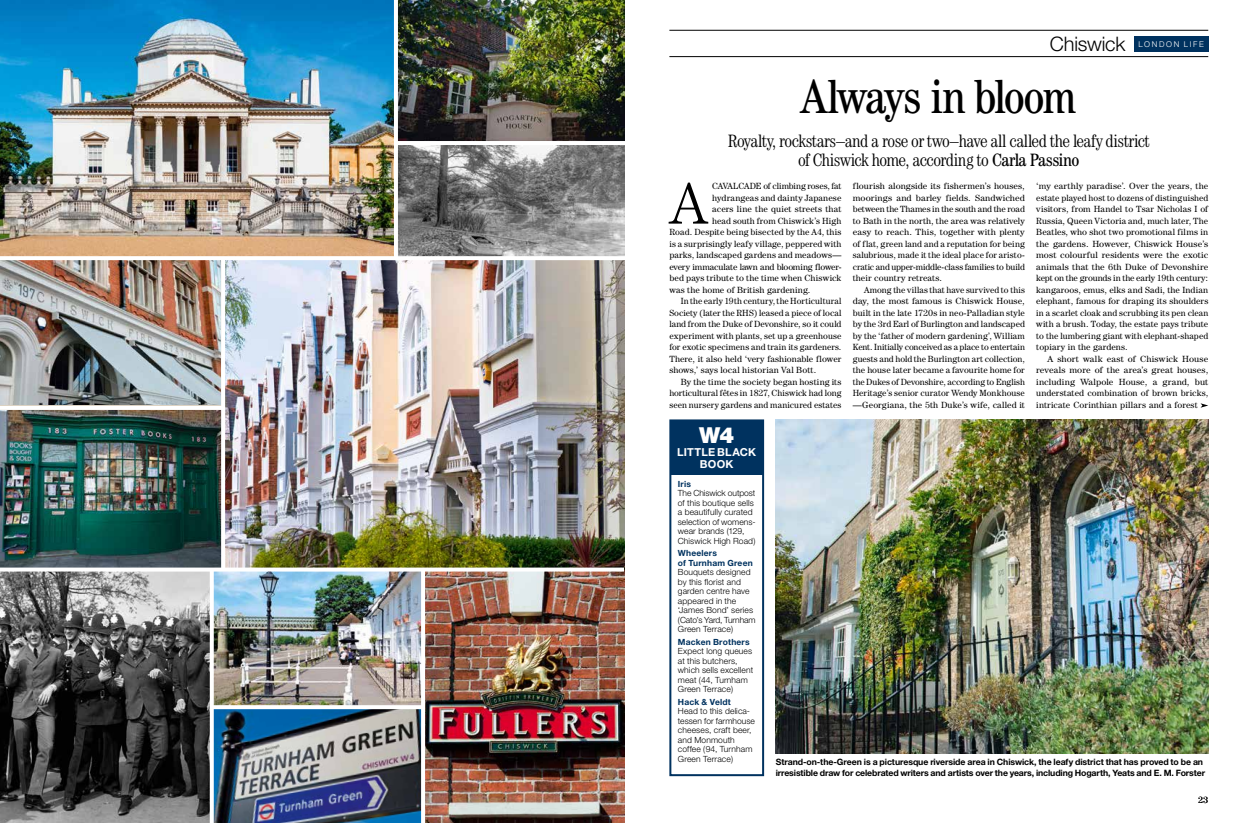
<style>
.page{position:relative;width:1248px;height:823px;background:#fff}
.page>*{position:absolute;margin:0;border:0;box-sizing:border-box;transform-origin:0 0}
.t1{font:300 59.4px "Century IT Cby BT";color:#000}
.t2{font:condensed 48px "Century IT Cby BT";letter-spacing:-.025em;color:#000}
.t3{font:900 22px "Helvetica Neue LT Std";color:#fff}
.t4{font:300 20px "Helvetica Neue";letter-spacing:-.01em;color:#000}
.t5{font:300 condensed 18px/19px "Century IT Cby BT";letter-spacing:-.02em;color:#000;text-align:center}
.t6{font:700 11px/12px "Helvetica Neue";letter-spacing:.015em;color:#fff;text-align:center}
.t7{font:9px/11.5px "Century IT Cby BT";letter-spacing:.01em;color:#000;text-align:justify}
.t8{font:9px "Century IT Cby BT";letter-spacing:-.01em;color:#000}
.t9{font:700 8.8px/11.5px "Helvetica Neue";letter-spacing:-.015em;color:#000}
.t10{font:300 8.5px/9.5px "Helvetica Neue";letter-spacing:.01em;color:#000}
.t11{font:700 8.5px/9.5px "Helvetica Neue";letter-spacing:.02em;color:#00325f}
.t12{font:300 8px "Helvetica Neue";letter-spacing:.21em;color:#fff}
.s1{font-weight:400}
</style>
<div class="page">
<div style="left:1133px;top:36px;width:75px;height:15px;background:#00325f"></div>
<hr style="left:669px;top:56px;width:539px;height:1px;background:#000">
<hr style="left:669px;top:30px;width:539px;height:1px;background:#000">
<img style="left:425px;top:571px;width:199px;height:251px">
<img style="left:214px;top:571px;width:207px;height:251px">
<img style="left:0;top:571px;width:210px;height:251px">
<img style="left:398px;top:145px;width:226px;height:111px">
<img style="left:398px;top:0;width:226px;height:141px">
<img style="left:0;top:260px;width:221px;height:145px">
<img style="left:225px;top:260px;width:399px;height:307px">
<img style="left:0;top:410px;width:221px;height:157px">
<img style="left:0;top:0;width:394px;height:256px">
<svg style="left:0;top:256px;width:618px;height:1px"></svg>
<svg style="left:0;top:405px;width:221px;height:1px"></svg>
<hr style="left:394px;top:0;width:4px;height:258px;background:#fff">
<div style="left:669px;top:419px;width:95px;height:356px;border:2px solid #00325f"></div>
<div style="left:670px;top:420px;width:93px;height:54px;background:#00325f"></div>
<img style="left:775px;top:419px;width:433px;height:333px">
<svg style="left:1200px;top:403px;width:8px;height:4px"></svg>
<svg style="left:0;top:567px;width:624px;height:1px"></svg>
<svg style="left:213px;top:571px;width:1px;height:251px"></svg>
<svg style="left:213px;top:704px;width:208px;height:4px"></svg>
<h3 class="t4" style="left:1049px;top:32px;width:77px">Chiswick</h3>
<p class="t12" style="left:1138px;top:39px;width:67px">LONDON LIFE</p>
<h2 class="t2" style="left:801px;top:67px;width:276px">Always in bloom</h2>
<h3 class="t5" style="left:727px;top:131px;width:423px">Royalty, rockstars–and a rose or two–have all called the leafy district of Chiswick home, according to <span class="s1">Carla Passino</span></h3>
<h1 class="t1" style="left:669px;top:167px;width:40px">A</h1>
<p class="t7" style="left:712px;top:180px;width:131px">CAVALCADE of climbing roses, fat</p>
<p class="t7" style="left:712px;top:191px;width:131px">hydrangeas and dainty Japanese</p>
<p class="t7" style="left:712px;top:203px;width:131px">acers line the quiet streets that</p>
<p class="t7" style="left:712px;top:214px;width:131px">head south from Chiswick’s High</p>
<p class="t7" style="left:669px;top:226px;width:173px">Road. Despite being bisected by the A4, this</p>
<p class="t7" style="left:669px;top:237px;width:173px">is a surprisingly leafy village, peppered with</p>
<p class="t7" style="left:669px;top:249px;width:173px">parks, landscaped gardens and meadows—</p>
<p class="t8" style="left:669px;top:261px;width:173px">every immaculate lawn and blooming flower-</p>
<p class="t7" style="left:669px;top:272px;width:173px">bed pays tribute to the time when Chiswick</p>
<p class="t7" style="left:669px;top:283px;width:143px">was the home of British gardening.</p>
<p class="t7" style="left:680px;top:295px;width:162px">In the early 19th century, the Horticultural</p>
<p class="t7" style="left:669px;top:306px;width:173px">Society (later the RHS) leased a piece of local</p>
<p class="t7" style="left:669px;top:318px;width:173px">land from the Duke of Devonshire, so it could</p>
<p class="t7" style="left:669px;top:329px;width:173px">experiment with plants, set up a greenhouse</p>
<p class="t7" style="left:669px;top:341px;width:173px">for exotic specimens and train its gardeners.</p>
<p class="t7" style="left:669px;top:352px;width:173px">There, it also held ‘very fashionable flower</p>
<p class="t7" style="left:669px;top:364px;width:148px">shows,’ says local historian Val Bott.</p>
<p class="t7" style="left:680px;top:375px;width:162px">By the time the society began hosting its</p>
<p class="t7" style="left:669px;top:387px;width:173px">horticultural fêtes in 1827, Chiswick had long</p>
<p class="t7" style="left:669px;top:398px;width:173px">seen nursery gardens and manicured estates</p>
<h3 class="t3" style="left:699px;top:421px;width:37px">W4</h3>
<p class="t6" style="left:677px;top:445px;width:80px">LITTLE BLACK<br>BOOK</p>
<p class="t7" style="left:852px;top:180px;width:173px">flourish alongside its fishermen’s houses, moorings and barley fields. Sandwiched between the Thames in the south and the road to Bath in the north, the area was relatively easy to reach. This, together with plenty of flat, green land and a reputation for being salubrious, made it the ideal place for aristo&shy;cratic and upper-middle-class families to build their country retreats.</p>
<p class="t7" style="left:852px;top:283px;width:173px;text-indent:11px">Among the villas that have survived to this day, the most famous is Chiswick House, built in the late 1720s in neo-Palladian style by the 3rd Earl of Burlington and landscaped by the ‘father of modern gardening’, William Kent. Initially conceived as a place to entertain guests and hold the Burlington art collection, the house later became a favourite home for the Dukes of Devonshire, according to English Heritage’s senior curator Wendy Monkhouse —Georgiana, the 5th Duke’s wife, called it</p>
<p class="t7" style="left:1036px;top:180px;width:173px">‘my earthly paradise’. Over the years, the estate played host to dozens of distinguished visitors, from Handel to Tsar Nicholas I of Russia, Queen Victoria and, much later, The Beatles, who shot two promotional films in the gardens. However, Chiswick House’s most colourful residents were the exotic animals that the 6th Duke of Devonshire kept on the grounds in the early 19th century: kangaroos, emus, elks and Sadi, the Indian elephant, famous for draping its shoulders in a scarlet cloak and scrubbing its pen clean with a brush. Today, the estate pays tribute to the lumbering giant with elephant-shaped topiary in the gardens.</p>
<p class="t7" style="left:1036px;top:352px;width:173px;text-indent:11px">A short walk east of Chiswick House reveals more of the area’s great houses, including Walpole House, a grand, but understated combination of brown bricks, intricate Corinthian pillars and a forest</p>
<p class="t11" style="left:677px;top:478px;width:15px">Iris</p>
<p class="t10" style="left:677px;top:488px;width:79px">The Chiswick outpost of this boutique sells a beautifully curated selection of womens&shy;wear brands (129,<br>Chiswick High Road)</p>
<p class="t11" style="left:677px;top:548px;width:76px">Wheelers<br>of Turnham Green</p>
<p class="t10" style="left:677px;top:567px;width:79px">Bouquets designed by this florist and garden centre have appeared in the ‘James Bond’ series (Cato’s Yard, Turnham<br>Green Terrace)</p>
<p class="t11" style="left:677px;top:636px;width:73px">Macken Brothers</p>
<p class="t10" style="left:677px;top:646px;width:77px">Expect long queues at this butchers, which sells excellent meat (44, Turnham<br>Green Terrace)</p>
<p class="t11" style="left:677px;top:696px;width:54px">Hack &amp; Veldt</p>
<p class="t10" style="left:677px;top:705px;width:78px">Head to this delica&shy;tessen for farmhouse cheeses, craft beer, and Monmouth coffee (94, Turnham<br>Green Terrace)</p>
<p class="t9" style="left:775px;top:755px;width:431px">Strand-on-the-Green is a picturesque riverside area in Chiswick, the leafy district that has proved to be an irresistible draw for celebrated writers and artists over the years, including Hogarth, Yeats and E. M. Forster</p>
<p class="t7" style="left:1197px;top:793px;width:12px">23</p>
</div>
